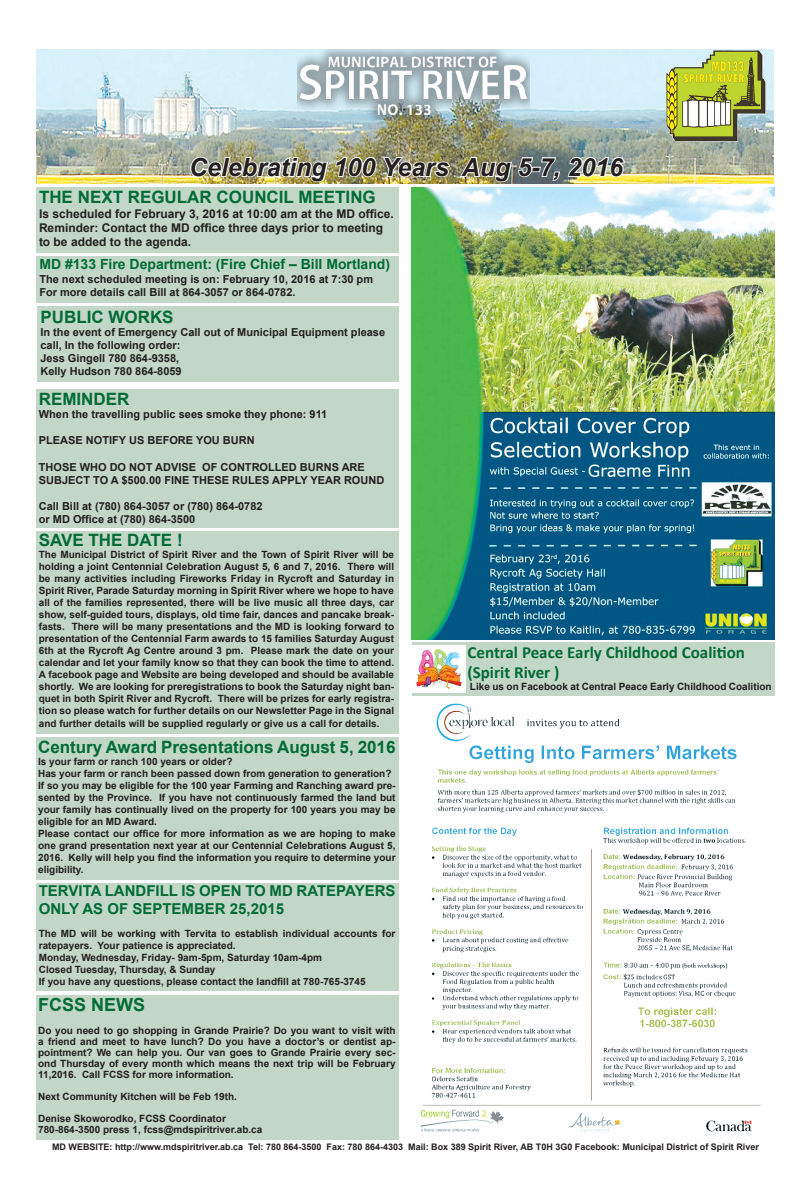
<style>
.page{position:relative;width:810px;height:1188px;background:#fff}
.page>*{position:absolute;margin:0;border:0;box-sizing:border-box;transform-origin:0 0}
.t1{font:italic 700 25px "Arial";color:#231f20}
.t2{font:700 18px "Arial";color:#006c33}
.t3{font:700 17px "Arial";color:#006c33}
.t4{font:700 17px/20.4px "Calibri";color:#006c33}
.t5{font:700 15px/18px "Arial";color:#006c33}
.t6{font:700 14px "Arial";color:#006c33}
.t7{font:700 12px/14.4px "Arial";color:#231f20}
.t8{font:700 11px/13.2px "Arial";color:#231f20}
.t9{font:700 10px/12px "Arial";color:#231f20}
.t10{font:700 9px "Arial";color:#231f20}
</style>
<div class="page">
<div style="left:36px;top:531px;width:363px;height:203px;background:#c3d7c8"></div>
<img style="left:37px;top:50px;width:737px;height:134px">
<img style="left:297px;top:50px;width:233px;height:70px">
<div style="left:36px;top:883px;width:363px;height:107px;background:#c3d7c8"></div>
<div style="left:36px;top:389px;width:362px;height:139px;background:#c3d7c8"></div>
<div style="left:37px;top:307px;width:362px;height:75px;background:#c3d7c8"></div>
<div style="left:37px;top:256px;width:362px;height:47px;background:#c3d7c8"></div>
<div style="left:36px;top:187px;width:363px;height:66px;background:#c3d7c8"></div>
<img style="left:665px;top:50px;width:101px;height:92px">
<img style="left:189px;top:154px;width:262px;height:30px">
<img style="left:458px;top:156px;width:103px;height:28px">
<svg style="left:567px;top:156px;width:59px;height:23px"></svg>
<div style="left:36px;top:996px;width:363px;height:144px;background:#c3d7c8"></div>
<div style="left:36px;top:737px;width:363px;height:142px;background:#c3d7c8"></div>
<img style="left:412px;top:187px;width:363px;height:452px">
<img style="left:420px;top:703px;width:341px;height:429px">
<div style="left:412px;top:642px;width:362px;height:54px;background:#c3d7c8"></div>
<img style="left:412px;top:645px;width:53px;height:48px">
<h1 class="t1" style="left:189px;top:150px;width:436px">Celebrating 100 Years Aug 5-7, 2016</h1>
<h3 class="t3" style="left:39px;top:186px;width:338px">THE NEXT REGULAR COUNCIL MEETING</h3>
<p class="t7" style="left:39px;top:207px;width:356px">Is scheduled for February 3, 2016 at 10:00 am at the MD office.<br>Reminder: Contact the MD office three days prior to meeting to be added to the agenda.</p>
<h3 class="t6" style="left:39px;top:255px;width:352px">MD #133 Fire Department: (Fire Chief – Bill Mortland)</h3>
<p class="t8" style="left:39px;top:272px;width:335px">The next scheduled meeting is on: February 10, 2016 at 7:30 pm<br>For more details call Bill at 864-3057 or 864-0782.</p>
<h3 class="t3" style="left:40px;top:305px;width:135px">PUBLIC WORKS</h3>
<p class="t8" style="left:40px;top:326px;width:346px">In the event of Emergency Call out of Municipal Equipment please call, In the following order:<br>Jess Gingell 780 864-9358,<br>Kelly Hudson 780 864-8059</p>
<h3 class="t3" style="left:39px;top:387px;width:92px">REMINDER</h3>
<p class="t8" style="left:39px;top:408px;width:290px">When the travelling public sees smoke they phone: 911</p>
<p class="t8" style="left:39px;top:434px;width:217px">PLEASE NOTIFY US BEFORE YOU BURN</p>
<p class="t8" style="left:39px;top:460px;width:347px">THOSE WHO DO NOT ADVISE OF CONTROLLED BURNS ARE<br>SUBJECT TO A $500.00 FINE THESE RULES APPLY YEAR ROUND</p>
<p class="t8" style="left:39px;top:500px;width:225px">Call Bill at (780) 864-3057 or (780) 864-0782 or MD Office at (780) 864-3500</p>
<h3 class="t3" style="left:39px;top:528px;width:145px">SAVE THE DATE !</h3>
<p class="t9" style="left:39px;top:548px;width:357px;text-align:justify">The Municipal District of Spirit River and the Town of Spirit River will be holding a joint Centennial Celebration August 5, 6 and 7, 2016. There will be many activities including Fireworks Friday in Rycroft and Saturday in Spirit River, Parade Saturday morning in Spirit River where we hope to have all of the families represented, there will be live music all three days, car show, self-guided tours, displays, old time fair, dances and pancake break&shy;fasts. There will be many presentations and the MD is looking forward to presentation of the Centennial Farm awards to 15 families Saturday August 6th at the Rycroft Ag Centre around 3 pm. Please mark the date on your calendar and let your family know so that they can book the time to attend.<br>A facebook page and Website are being developed and should be available shortly. We are looking for preregistrations to book the Saturday night ban&shy;quet in both Spirit River and Rycroft. There will be prizes for early registra&shy;tion so please watch for further details on our Newsletter Page in the Signal</p>
<p class="t9" style="left:39px;top:718px;width:342px">and further details will be supplied regularly or give us a call for details.</p>
<h3 class="t3" style="left:38px;top:736px;width:359px">Century Award Presentations August 5, 2016</h3>
<p class="t9" style="left:38px;top:756px;width:359px">Is your farm or ranch 100 years or older?<br>Has your farm or ranch been passed down from generation to generation?<br>If so you may be eligible for the 100 year Farming and Ranching award pre&shy;sented by the Province. If you have not continuously farmed the land but your family has continually lived on the property for 100 years you may be eligible for an MD Award.<br>Please contact our office for more information as we are hoping to make one grand presentation next year at our Centennial Celebrations August 5, 2016. Kelly will help you find the information you require to determine your eligibility.</p>
<h3 class="t5" style="left:39px;top:882px;width:358px">TERVITA LANDFILL IS OPEN TO MD RATEPAYERS<br>ONLY AS OF SEPTEMBER 25,2015</h3>
<p class="t9" style="left:39px;top:928px;width:358px">The MD will be working with Tervita to establish individual accounts for ratepayers. Your patience is appreciated.<br>Monday, Wednesday, Friday- 9am-5pm, Saturday 10am-4pm<br>Closed Tuesday, Thursday, &amp; Sunday<br>If you have any questions, please contact the landfill at 780-765-3745</p>
<h2 class="t2" style="left:38px;top:992px;width:109px">FCSS NEWS</h2>
<p class="t9" style="left:38px;top:1025px;width:359px;line-height:11px;text-align:justify">Do you need to go shopping in Grande Prairie? Do you want to visit with a friend and meet to have lunch? Do you have a doctor’s or dentist ap&shy;pointment? We can help you. Our van goes to Grande Prairie every sec&shy;ond Thursday of every month which means the next trip will be February 11,2016. Call FCSS for more information.</p>
<p class="t9" style="left:38px;top:1091px;width:200px">Next Community Kitchen will be Feb 19th.</p>
<p class="t9" style="left:38px;top:1113px;width:226px;line-height:11px">Denise Skoworodko, FCSS Coordinator<br>780-864-3500 press 1, fcss@mdspiritriver.ab.ca</p>
<h3 class="t4" style="left:468px;top:642px;width:279px">Central Peace Early Childhood Coalition (Spirit River )</h3>
<p class="t9" style="left:470px;top:681px;width:303px">Like us on Facebook at Central Peace Early Childhood Coalition</p>
<p class="t10" style="left:52px;top:1141px;width:708px">MD WEBSITE: http://www.mdspiritriver.ab.ca Tel: 780 864-3500 Fax: 780 864-4303 Mail: Box 389 Spirit River, AB T0H 3G0 Facebook: Municipal District of Spirit River</p>
</div>
